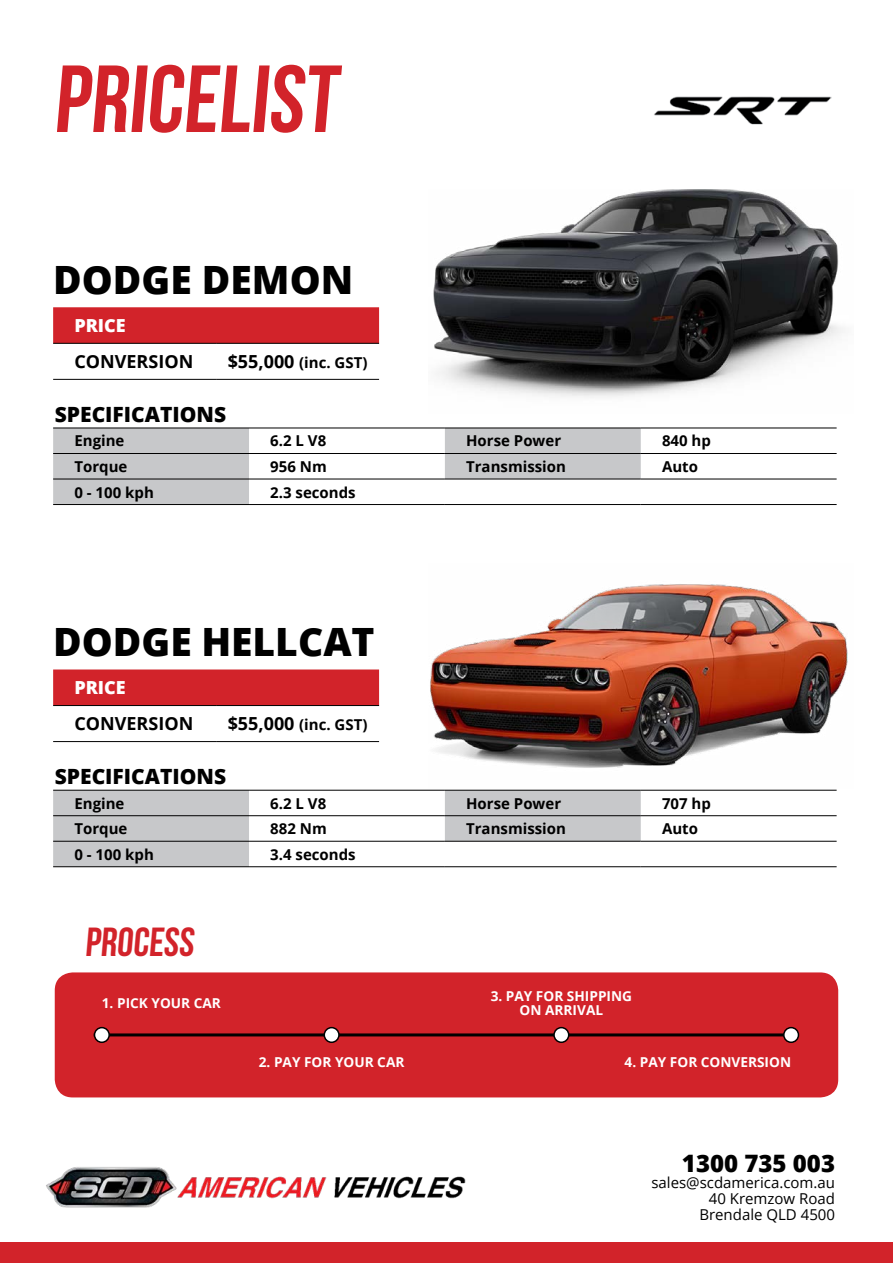
<style>
.page{position:relative;width:893px;height:1263px;background:#fff}
.page>*{position:absolute;margin:0;border:0;box-sizing:border-box;transform-origin:0 0}
.t1{font:700 95.1px "Bebas Neue";color:#d2232a}
.t2{font:700 40.65px "Bebas Neue";color:#d2232a}
.t3{font:800 39px "Open Sans";color:#000}
.t4{font:800 24px "Open Sans";color:#000}
.t5{font:800 21px "Open Sans";color:#000}
.t6{font:700 18px "Open Sans";color:#000}
.t7{font:800 18px "Open Sans";color:#fff}
.t8{font:700 15px "Open Sans";color:#000}
.t9{font:15px/16.2px "Open Sans";color:#000;text-align:right}
.t10{font:700 13.65px/13.4px "Open Sans";color:#fff;text-align:center}
.s1{font-size:18px}
</style>
<div class="page">
<div style="left:55px;top:972px;width:783px;height:125px;background:#d2232a;border-radius:18px"></div>
<hr style="left:94px;top:1033px;width:697px;height:3px;background:#000">
<div style="left:95px;top:1027px;width:14px;height:15px;background:#fff;border-radius:50%"></div>
<div style="left:94px;top:1027px;width:16px;height:16px;border:2px solid #000;border-radius:50%"></div>
<div style="left:784px;top:1027px;width:14px;height:15px;background:#fff;border-radius:50%"></div>
<div style="left:783px;top:1027px;width:16px;height:16px;border:2px solid #000;border-radius:50%"></div>
<div style="left:554px;top:1027px;width:15px;height:15px;background:#fff;border-radius:50%"></div>
<div style="left:553px;top:1027px;width:16px;height:16px;border:2px solid #000;border-radius:50%"></div>
<div style="left:324px;top:1027px;width:15px;height:15px;background:#fff;border-radius:50%"></div>
<div style="left:324px;top:1027px;width:16px;height:16px;border:2px solid #000;border-radius:50%"></div>
<img style="left:654px;top:96px;width:178px;height:29px">
<img style="left:433px;top:189px;width:410px;height:209px">
<div style="left:53px;top:307px;width:326px;height:36px;background:#d2232a"></div>
<hr style="left:53px;top:343px;width:163px;height:1px;background:#000">
<hr style="left:216px;top:343px;width:163px;height:1px;background:#000">
<hr style="left:53px;top:379px;width:163px;height:1px;background:#000">
<hr style="left:216px;top:379px;width:163px;height:1px;background:#000">
<svg style="left:53px;top:429px;width:588px;height:75px"></svg>
<hr style="left:53px;top:428px;width:196px;height:1px;background:#000">
<hr style="left:249px;top:428px;width:196px;height:1px;background:#000">
<hr style="left:445px;top:428px;width:196px;height:1px;background:#000">
<hr style="left:641px;top:428px;width:196px;height:1px;background:#000">
<hr style="left:53px;top:453px;width:196px;height:1px;background:#000">
<hr style="left:249px;top:453px;width:196px;height:1px;background:#000">
<hr style="left:445px;top:453px;width:196px;height:1px;background:#000">
<hr style="left:641px;top:453px;width:196px;height:1px;background:#000">
<hr style="left:53px;top:479px;width:196px;height:1px;background:#000">
<hr style="left:249px;top:479px;width:196px;height:1px;background:#000">
<hr style="left:445px;top:479px;width:196px;height:1px;background:#000">
<hr style="left:641px;top:479px;width:196px;height:1px;background:#000">
<hr style="left:53px;top:504px;width:196px;height:1px;background:#000">
<hr style="left:249px;top:504px;width:196px;height:1px;background:#000">
<hr style="left:445px;top:504px;width:196px;height:1px;background:#000">
<hr style="left:641px;top:504px;width:196px;height:1px;background:#000">
<img style="left:430px;top:584px;width:418px;height:184px">
<div style="left:53px;top:669px;width:326px;height:36px;background:#d2232a"></div>
<hr style="left:53px;top:705px;width:163px;height:1px;background:#000">
<hr style="left:216px;top:705px;width:163px;height:1px;background:#000">
<hr style="left:53px;top:741px;width:163px;height:1px;background:#000">
<hr style="left:216px;top:741px;width:163px;height:1px;background:#000">
<svg style="left:53px;top:791px;width:588px;height:75px;fill:#c7c8ca"></svg>
<hr style="left:53px;top:790px;width:196px;height:1px;background:#000">
<hr style="left:249px;top:790px;width:196px;height:1px;background:#000">
<hr style="left:445px;top:790px;width:196px;height:1px;background:#000">
<hr style="left:641px;top:790px;width:196px;height:1px;background:#000">
<hr style="left:53px;top:815px;width:196px;height:1px;background:#000">
<hr style="left:249px;top:815px;width:196px;height:1px;background:#000">
<hr style="left:445px;top:815px;width:196px;height:1px;background:#000">
<hr style="left:641px;top:815px;width:196px;height:1px;background:#000">
<hr style="left:53px;top:841px;width:196px;height:1px;background:#000">
<hr style="left:249px;top:841px;width:196px;height:1px;background:#000">
<hr style="left:445px;top:841px;width:196px;height:1px;background:#000">
<hr style="left:641px;top:841px;width:196px;height:1px;background:#000">
<hr style="left:53px;top:866px;width:196px;height:1px;background:#000">
<hr style="left:249px;top:866px;width:196px;height:1px;background:#000">
<hr style="left:445px;top:866px;width:196px;height:1px;background:#000">
<hr style="left:641px;top:866px;width:196px;height:1px;background:#000">
<div style="left:0;top:1242px;width:893px;height:21px;background:#d2232a"></div>
<img style="left:46px;top:1167px;width:420px;height:41px">
<h1 class="t1" style="left:53px;top:47px;width:294px">PRICELIST</h1>
<h3 class="t3" style="left:53px;top:250px;width:302px">DODGE DEMON</h3>
<p class="t7" style="left:74px;top:312px;width:53px">PRICE</p>
<p class="t6" style="left:74px;top:349px;width:120px">CONVERSION</p>
<p class="t8" style="left:228px;top:352px;width:141px"><span class="s1">$55,000</span> (inc. GST)</p>
<h3 class="t5" style="left:55px;top:398px;width:173px">SPECIFICATIONS</h3>
<p class="t8" style="left:74px;top:430px;width:52px">Engine</p>
<p class="t8" style="left:270px;top:430px;width:57px">6.2 L V8</p>
<p class="t8" style="left:466px;top:430px;width:97px">Horse Power</p>
<p class="t8" style="left:662px;top:430px;width:50px">840 hp</p>
<p class="t8" style="left:74px;top:456px;width:54px">Torque</p>
<p class="t8" style="left:270px;top:456px;width:58px">956 Nm</p>
<p class="t8" style="left:466px;top:456px;width:101px">Transmission</p>
<p class="t8" style="left:662px;top:456px;width:37px">Auto</p>
<p class="t8" style="left:74px;top:481px;width:81px">0 - 100 kph</p>
<p class="t8" style="left:270px;top:481px;width:87px">2.3 seconds</p>
<h3 class="t3" style="left:53px;top:612px;width:323px">DODGE HELLCAT</h3>
<p class="t7" style="left:74px;top:674px;width:53px">PRICE</p>
<p class="t6" style="left:74px;top:711px;width:120px">CONVERSION</p>
<p class="t8" style="left:228px;top:714px;width:141px"><span class="s1">$55,000</span> (inc. GST)</p>
<h3 class="t5" style="left:55px;top:760px;width:173px">SPECIFICATIONS</h3>
<p class="t8" style="left:74px;top:793px;width:52px">Engine</p>
<p class="t8" style="left:270px;top:793px;width:57px">6.2 L V8</p>
<p class="t8" style="left:466px;top:793px;width:97px">Horse Power</p>
<p class="t8" style="left:662px;top:793px;width:50px">707 hp</p>
<p class="t8" style="left:74px;top:818px;width:54px">Torque</p>
<p class="t8" style="left:270px;top:818px;width:58px">882 Nm</p>
<p class="t8" style="left:466px;top:818px;width:101px">Transmission</p>
<p class="t8" style="left:662px;top:818px;width:37px">Auto</p>
<p class="t8" style="left:74px;top:844px;width:81px">0 - 100 kph</p>
<p class="t8" style="left:270px;top:844px;width:87px">3.4 seconds</p>
<h2 class="t2" style="left:85px;top:920px;width:114px">PROCESS</h2>
<p class="t10" style="left:102px;top:996px;width:121px">1. PICK YOUR CAR</p>
<p class="t10" style="left:491px;top:989px;width:143px">3. PAY FOR SHIPPING<br>ON ARRIVAL</p>
<p class="t10" style="left:259px;top:1055px;width:147px">2. PAY FOR YOUR CAR</p>
<p class="t10" style="left:625px;top:1055px;width:168px">4. PAY FOR CONVERSION</p>
<h3 class="t4" style="left:682px;top:1145px;width:155px">1300 735 003</h3>
<p class="t9" style="left:651px;top:1174px;width:185px">sales@scdamerica.com.au<br>40 Kremzow Road<br>Brendale QLD 4500</p>
</div>
